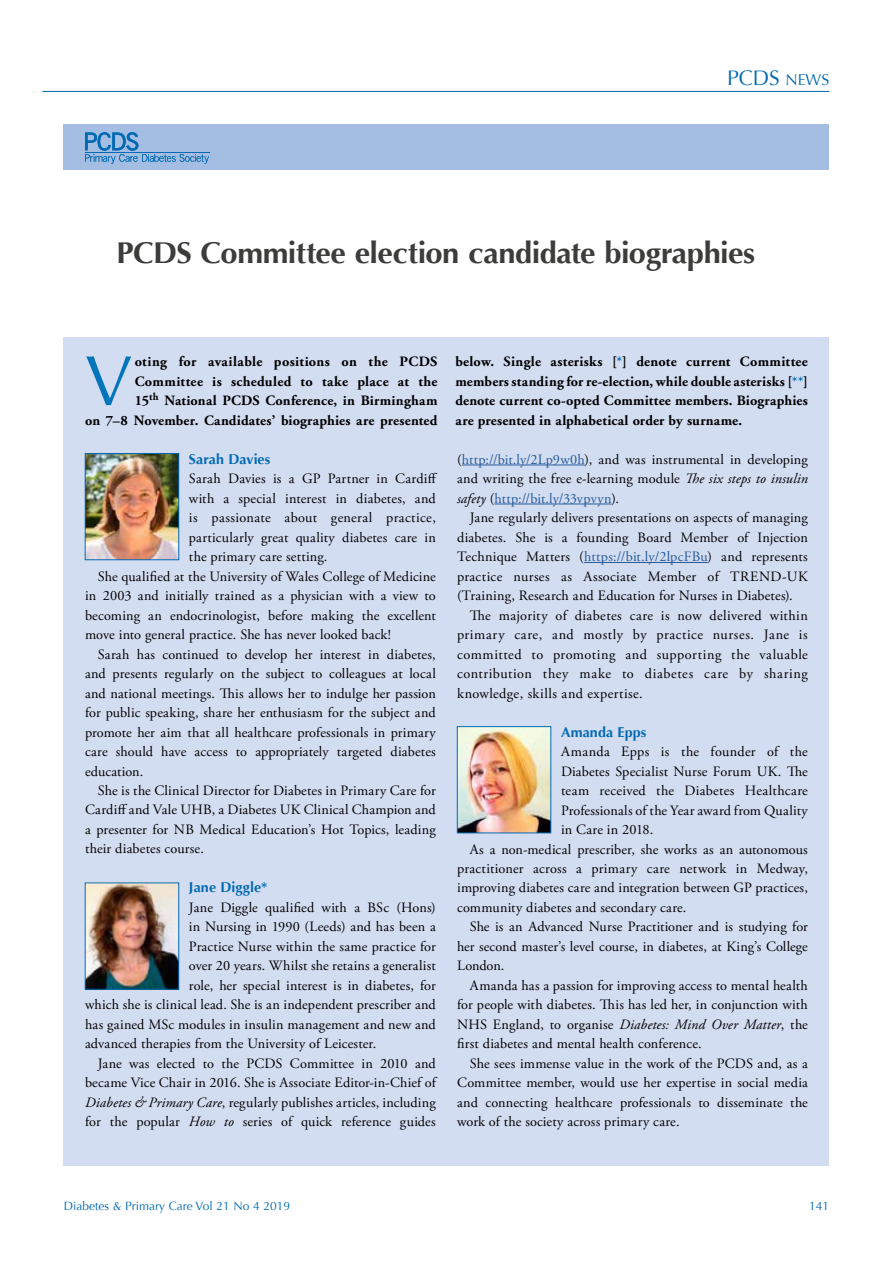
<style>
.page{position:relative;width:893px;height:1263px;background:#fff}
.page>*{position:absolute;margin:0;border:0;box-sizing:border-box;transform-origin:0 0}
.t1{font:71.25px "Optima";color:#0075bc}
.t2{font:700 30px "Optima";letter-spacing:-.02em;color:#3c3c3b}
.t3{font:21px "Optima";color:#0069b4}
.t4{font:14.25px/19.5px "Adobe Garamond Pro";letter-spacing:.01em;color:#000;text-align:justify}
.t5{font:700 14.25px/19.5px "Adobe Garamond";letter-spacing:.01em;color:#000;text-align:justify}
.t6{font:700 14.25px/19.5px "Adobe Garamond Pro";letter-spacing:.015em;color:#000;text-align:justify}
.t7{font:14.25px "Adobe Garamond Pro";letter-spacing:.03em;color:#000}
.t8{font:700 14.25px "Optima";letter-spacing:.01em;color:#0069b4}
.t9{font:12px "Optima";color:#0069b4}
.s1{font-size:15.75px}
.s2{font-family:"Adobe Garamond"}
.s3{font-style:italic}
.s4{color:#0069b4}
.s5{color:#275b9b}
</style>
<div class="page">
<div style="left:64px;top:337px;width:765px;height:828px;background:#d3ddf2"></div>
<hr style="left:462px;top:465px;width:123px;height:1px;background:#275b9b">
<hr style="left:494px;top:504px;width:117px;height:1px;background:#275b9b">
<hr style="left:584px;top:562px;width:124px;height:1px;background:#275b9b">
<hr style="left:43px;top:91px;width:786px;height:1px;background:#0069b4">
<div style="left:64px;top:124px;width:765px;height:46px;background:#a4bde3"></div>
<svg style="left:85px;top:132px;width:124px;height:32px"></svg>
<hr style="left:85px;top:152px;width:124px;height:1px;background:#0069b4">
<img style="left:87px;top:455px;width:90px;height:103px">
<div style="left:85px;top:453px;width:94px;height:107px;border:1px solid #0069b4"></div>
<img style="left:87px;top:885px;width:90px;height:102px">
<div style="left:85px;top:883px;width:94px;height:106px;border:1px solid #0069b4"></div>
<img style="left:459px;top:728px;width:90px;height:103px">
<div style="left:457px;top:726px;width:94px;height:107px;border:1px solid #0069b4"></div>
<h3 class="t3" style="left:727px;top:66px;width:102px">PCDS <span class="s1">NEWS</span></h3>
<h2 class="t2" style="left:116px;top:235px;width:640px">PCDS Committee election candidate biographies</h2>
<h1 class="t1" style="left:85px;top:340px;width:49px">V</h1>
<p class="t6" style="left:135px;top:352px;width:304px">oting for available positions on the PCDS Committee is scheduled to take place at the 15<sup>th</sup> National PCDS Conference, in Birming<span class="s2">ham</span></p>
<p class="t5" style="left:85px;top:411px;width:354px">on 7–8 November. Candidates’ biographies are presented</p>
<p class="t8" style="left:189px;top:450px;width:83px">Sarah Davies</p>
<p class="t4" style="left:189px;top:469px;width:250px">Sarah Davies is a GP Partner in Cardiff</p>
<p class="t4" style="left:189px;top:489px;width:248px">with a special interest in diabetes, and</p>
<p class="t7" style="left:189px;top:509px;width:248px">is passionate about general practice,</p>
<p class="t4" style="left:189px;top:528px;width:248px">particularly great quality diabetes care in</p>
<p class="t4" style="left:189px;top:547px;width:140px">the primary care setting.</p>
<p class="t4" style="left:98px;top:567px;width:340px">She qualified at the University of Wales College of Medicine</p>
<p class="t4" style="left:85px;top:586px;width:352px">in 2003 and initially trained as a physician with a view to</p>
<p class="t4" style="left:85px;top:606px;width:352px">becoming an endocrinologist, before making the excellent</p>
<p class="t4" style="left:85px;top:625px;width:308px">move into general practice. She has never looked back!</p>
<p class="t4" style="left:98px;top:645px;width:339px">Sarah has continued to develop her interest in diabetes,</p>
<p class="t4" style="left:85px;top:664px;width:352px">and presents regularly on the subject to colleagues at local</p>
<p class="t4" style="left:85px;top:684px;width:352px">and national meetings. This allows her to indulge her passion</p>
<p class="t4" style="left:85px;top:703px;width:352px">for public speaking, share her enthusiasm for the subject and</p>
<p class="t4" style="left:85px;top:723px;width:352px">promote her aim that all healthcare professionals in primary</p>
<p class="t4" style="left:85px;top:742px;width:352px">care should have access to appropriately targeted diabetes</p>
<p class="t4" style="left:85px;top:762px;width:60px">education.</p>
<p class="t4" style="left:98px;top:781px;width:340px">She is the Clinical Director for Diabetes in Primary Care for</p>
<p class="t4" style="left:85px;top:801px;width:352px">Cardiff and Vale UHB, a Diabetes UK Clinical Champion and</p>
<p class="t4" style="left:85px;top:820px;width:352px">a presenter for NB Medical Education’s Hot Topics, leading</p>
<p class="t4" style="left:85px;top:840px;width:120px">their diabetes course.</p>
<p class="t8" style="left:189px;top:879px;width:80px">Jane Diggle*</p>
<p class="t4" style="left:189px;top:898px;width:248px">Jane Diggle qualified with a BSc (Hons)</p>
<p class="t4" style="left:189px;top:918px;width:248px">in Nursing in 1990 (Leeds) and has been a</p>
<p class="t4" style="left:189px;top:937px;width:248px">Practice Nurse within the same practice for</p>
<p class="t4" style="left:189px;top:957px;width:248px">over 20 years. Whilst she retains a generalist</p>
<p class="t4" style="left:189px;top:976px;width:248px">role, her special interest is in diabetes, for</p>
<p class="t4" style="left:85px;top:996px;width:352px">which she is clinical lead. She is an independent prescriber and</p>
<p class="t4" style="left:85px;top:1015px;width:352px">has gained MSc modules in insulin management and new and</p>
<p class="t4" style="left:85px;top:1035px;width:293px">advanced therapies from the University of Leicester.</p>
<p class="t4" style="left:98px;top:1054px;width:340px">Jane was elected to the PCDS Committee in 2010 and</p>
<p class="t4" style="left:85px;top:1074px;width:352px">became Vice Chair in 2016. She is Associate Editor-in-Chief of</p>
<p class="t4" style="left:85px;top:1093px;width:352px"><span class="s3">Diabetes &amp; Primary Care</span>, regularly publishes articles, including</p>
<p class="t4" style="left:85px;top:1113px;width:352px">for the popular <span class="s3">How to</span> series of quick reference guides</p>
<p class="t5" style="left:455px;top:352px;width:354px">below. Single asterisks [<span class="s4">*</span>] denote current Committee members standing for re-election, while double asterisks [<span class="s4">**</span>] denote current co-opted Committee members. Biographies are presented in alphabetical order by surname.</p>
<p class="t4" style="left:457px;top:450px;width:352px">(<span class="s5">http://bit.ly/2Lp9w0h</span>), and was instrumental in developing and writing the free e-learning module <span class="s3">The six steps to insulin safety</span> (<span class="s5">http://bit.ly/33vpvyn</span>).</p>
<p class="t4" style="left:457px;top:508px;width:352px;text-indent:13px">Jane regularly delivers presentations on aspects of managing diabetes. She is a founding Board Member of Injection Technique Matters (<span class="s5">https://bit.ly/2lpcFBu</span>) and represents practice nurses as Associate Member of TREND-UK (Training, Research and Education for Nurses in Diabetes).</p>
<p class="t4" style="left:457px;top:606px;width:352px;text-indent:13px">The majority of diabetes care is now delivered within primary care, and mostly by practice nurses. Jane is committed to promoting and supporting the valuable contribution they make to diabetes care by sharing knowledge, skills and expertise.</p>
<p class="t8" style="left:561px;top:723px;width:87px">Amanda Epps</p>
<p class="t4" style="left:561px;top:742px;width:248px">Amanda Epps is the founder of the</p>
<p class="t4" style="left:561px;top:762px;width:248px">Diabetes Specialist Nurse Forum UK. The</p>
<p class="t4" style="left:561px;top:781px;width:248px">team received the Diabetes Healthcare</p>
<p class="t4" style="left:561px;top:801px;width:248px">Professionals of the Year award from Quality</p>
<p class="t4" style="left:561px;top:820px;width:94px">in Care in 2018.</p>
<p class="t4" style="left:470px;top:840px;width:340px">As a non-medical prescriber, she works as an autonomous</p>
<p class="t4" style="left:457px;top:859px;width:352px">practitioner across a primary care network in Medway,</p>
<p class="t4" style="left:457px;top:879px;width:352px">improving diabetes care and integration between GP practices,</p>
<p class="t4" style="left:457px;top:898px;width:231px">community diabetes and secondary care.</p>
<p class="t4" style="left:470px;top:918px;width:340px">She is an Advanced Nurse Practitioner and is studying for</p>
<p class="t4" style="left:457px;top:937px;width:352px">her second master’s level course, in diabetes, at King’s College</p>
<p class="t4" style="left:457px;top:957px;width:49px">London.</p>
<p class="t4" style="left:470px;top:976px;width:340px">Amanda has a passion for improving access to mental health</p>
<p class="t4" style="left:457px;top:996px;width:352px">for people with diabetes. This has led her, in conjunction with</p>
<p class="t4" style="left:457px;top:1015px;width:352px">NHS England, to organise <span class="s3">Diabetes: Mind Over Matter</span>, the</p>
<p class="t4" style="left:457px;top:1035px;width:246px">first diabetes and mental health conference.</p>
<p class="t4" style="left:470px;top:1054px;width:340px">She sees immense value in the work of the PCDS and, as a</p>
<p class="t4" style="left:457px;top:1074px;width:352px">Committee member, would use her expertise in social media</p>
<p class="t4" style="left:457px;top:1093px;width:352px">and connecting healthcare professionals to disseminate the</p>
<p class="t4" style="left:457px;top:1113px;width:224px">work of the society across primary care.</p>
<p class="t9" style="left:64px;top:1199px;width:228px">Diabetes &amp; Primary Care Vol 21 No 4 2019</p>
<p class="t9" style="left:809px;top:1199px;width:22px">141</p>
</div>
